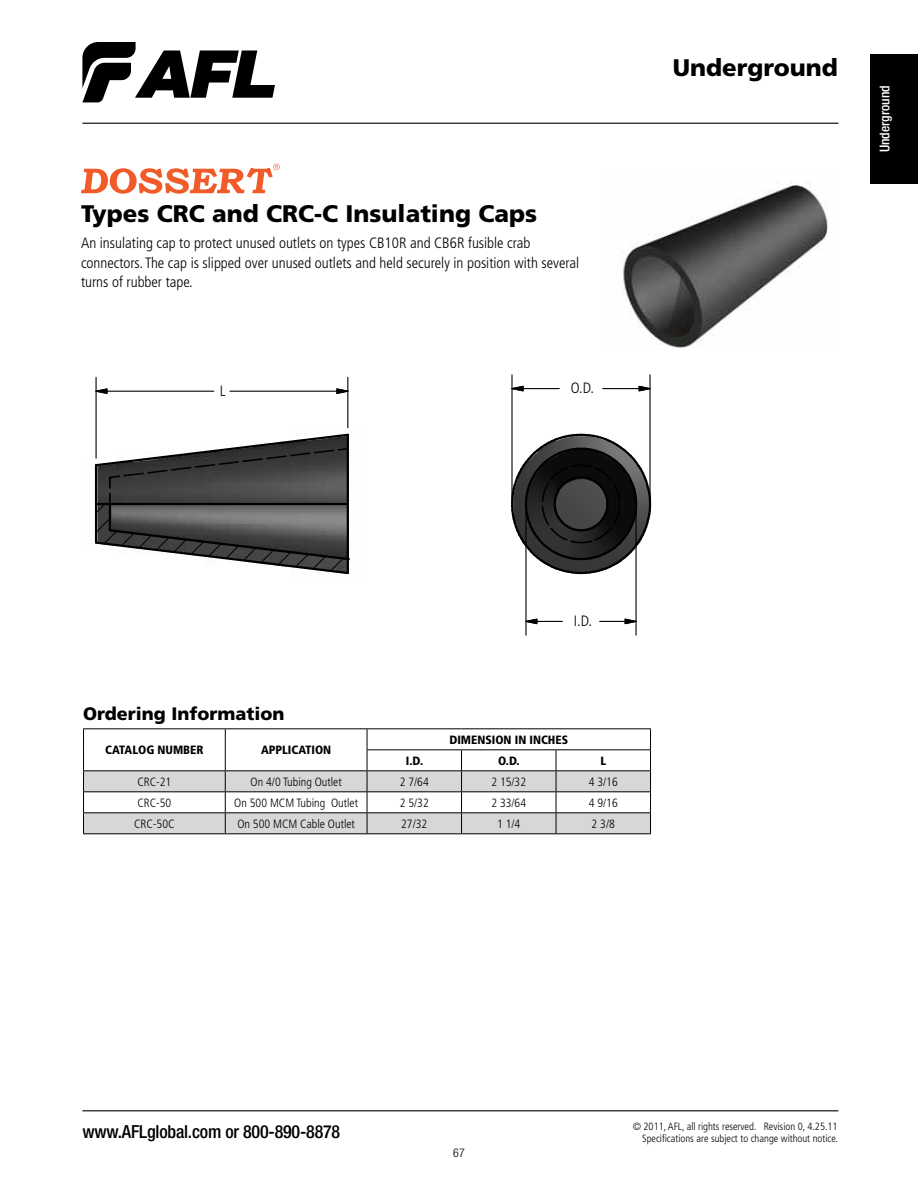
<style>
.page{position:relative;width:918px;height:1188px;background:#fff}
.page>*{position:absolute;margin:0;border:0;box-sizing:border-box;transform-origin:0 0}
.t1{font:900 24px "Frutiger";color:#000}
.t2{font:900 24px "Frutiger LT Std";color:#000}
.t3{font:500 condensed 18px "Helvetica Neue";letter-spacing:-.01em;color:#000}
.t4{font:900 18px "Frutiger";color:#000}
.t5{font:300 condensed 15px/19.5px "Frutiger";color:#000}
.t6{font:500 condensed 13.5px "Helvetica Neue";color:#fff}
.t7{font:300 condensed 12px "Frutiger";color:#000}
.t8{font:900 condensed 12px "Frutiger";color:#000}
.t9{font:300 condensed 12px "Helvetica Neue";color:#000}
.t10{font:300 condensed 10.5px/12px "Frutiger LT Std";color:#000;text-align:right}
</style>
<div class="page">
<hr style="left:82px;top:123px;width:756px;height:1px;background:#000">
<hr style="left:82px;top:1110px;width:756px;height:1px;background:#000">
<svg style="left:82px;top:42px;width:193px;height:60px"></svg>
<svg style="left:81px;top:164px;width:199px;height:30px"></svg>
<div style="left:871px;top:54px;width:47px;height:130px;background:#000"></div>
<img style="left:623px;top:182px;width:205px;height:167px">
<svg style="left:511px;top:433px;width:141px;height:142px"></svg>
<svg style="left:94px;top:432px;width:256px;height:143px"></svg>
<svg style="left:95px;top:388px;width:13px;height:7px"></svg>
<svg style="left:336px;top:388px;width:13px;height:7px"></svg>
<hr style="left:107px;top:391px;width:107px;height:1px;background:#000">
<hr style="left:230px;top:391px;width:107px;height:1px;background:#000">
<hr style="left:347px;top:377px;width:1px;height:51px;background:#000">
<hr style="left:96px;top:377px;width:1px;height:81px;background:#000">
<svg style="left:527px;top:618px;width:35px;height:7px"></svg>
<svg style="left:600px;top:618px;width:35px;height:7px"></svg>
<hr style="left:525px;top:511px;width:2px;height:124px;background:#000">
<hr style="left:635px;top:511px;width:2px;height:124px;background:#000">
<svg style="left:513px;top:385px;width:11px;height:7px"></svg>
<svg style="left:638px;top:385px;width:11px;height:7px"></svg>
<hr style="left:523px;top:388px;width:36px;height:1px;background:#000">
<hr style="left:603px;top:388px;width:36px;height:1px;background:#000">
<hr style="left:649px;top:375px;width:2px;height:122px;background:#000">
<hr style="left:511px;top:375px;width:2px;height:122px;background:#000">
<hr style="left:83px;top:728px;width:142px;height:1px;background:#000">
<hr style="left:225px;top:728px;width:142px;height:1px;background:#000">
<hr style="left:367px;top:728px;width:95px;height:1px;background:#000">
<hr style="left:462px;top:728px;width:94px;height:1px;background:#000">
<hr style="left:556px;top:728px;width:95px;height:1px;background:#000">
<svg style="left:83px;top:729px;width:568px;height:104px"></svg>
<hr style="left:83px;top:833px;width:142px;height:1px;background:#000">
<hr style="left:225px;top:833px;width:142px;height:1px;background:#000">
<hr style="left:367px;top:833px;width:95px;height:1px;background:#000">
<hr style="left:462px;top:833px;width:94px;height:1px;background:#000">
<hr style="left:556px;top:833px;width:95px;height:1px;background:#000">
<p class="t1" style="left:81px;top:199px;width:458px">Types CRC and CRC-C Insulating Caps</p>
<p class="t5" style="left:81px;top:233px;width:500px">An insulating cap to protect unused outlets on types CB10R and CB6R fusible crab connectors. The cap is slipped over unused outlets and held securely in position with several turns of rubber tape.</p>
<p class="t5" style="left:220px;top:381px;width:5px">l</p>
<p class="t5" style="left:571px;top:378px;width:7px">o.d.</p>
<p class="t2" style="left:673px;top:53px;width:167px">Underground</p>
<p class="t6" style="left:877px;top:152px;width:69px;rotate:-90deg">Underground</p>
<p class="t4" style="left:83px;top:703px;width:203px">Ordering Information</p>
<p class="t8" style="left:105px;top:743px;width:15px">CATALO</p>
<p class="t8" style="left:146px;top:743px;width:21px">G NUM</p>
<p class="t8" style="left:183px;top:743px;width:14px">BER</p>
<p class="t8" style="left:261px;top:743px;width:8px">APPL</p>
<p class="t8" style="left:288px;top:743px;width:36px">ICATION</p>
<p class="t5" style="left:574px;top:612px;width:5px">i.d.</p>
<p class="t8" style="left:449px;top:732px;width:21px">DIMEN</p>
<p class="t8" style="left:485px;top:732px;width:84px">SION IN INCHES</p>
<p class="t8" style="left:406px;top:753px;width:19px">I.D.</p>
<p class="t8" style="left:498px;top:753px;width:23px">O.D.</p>
<p class="t8" style="left:600px;top:753px;width:6px">L</p>
<p class="t7" style="left:137px;top:775px;width:35px">CRC-21</p>
<p class="t7" style="left:251px;top:775px;width:93px">On 4/0 Tubing Outlet</p>
<p class="t7" style="left:400px;top:775px;width:31px">2 7/64</p>
<p class="t7" style="left:491px;top:775px;width:36px">2 15/32</p>
<p class="t7" style="left:589px;top:775px;width:31px">4 3/16</p>
<p class="t7" style="left:137px;top:796px;width:35px">CRC-50</p>
<p class="t7" style="left:234px;top:796px;width:125px">On 500 MCM Tubing Outlet</p>
<p class="t7" style="left:400px;top:796px;width:31px">2 5/32</p>
<p class="t7" style="left:491px;top:796px;width:36px">2 33/64</p>
<p class="t7" style="left:589px;top:796px;width:31px">4 9/16</p>
<p class="t7" style="left:134px;top:817px;width:42px">CRC-50C</p>
<p class="t7" style="left:237px;top:817px;width:119px">On 500 MCM Cable Outlet</p>
<p class="t7" style="left:401px;top:817px;width:28px">27/32</p>
<p class="t7" style="left:497px;top:817px;width:25px">1 1/4</p>
<p class="t7" style="left:592px;top:817px;width:25px">2 3/8</p>
<p class="t3" style="left:82px;top:1121px;width:259px">www.AFLglobal.com or 800-890-8878</p>
<p class="t9" style="left:453px;top:1146px;width:13px">67</p>
<p class="t10" style="left:633px;top:1121px;width:207px">© 2011, AFL, all rights reserved. Revision 0, 4.25.11<br>Specifications are subject to change without notice.</p>
</div>
